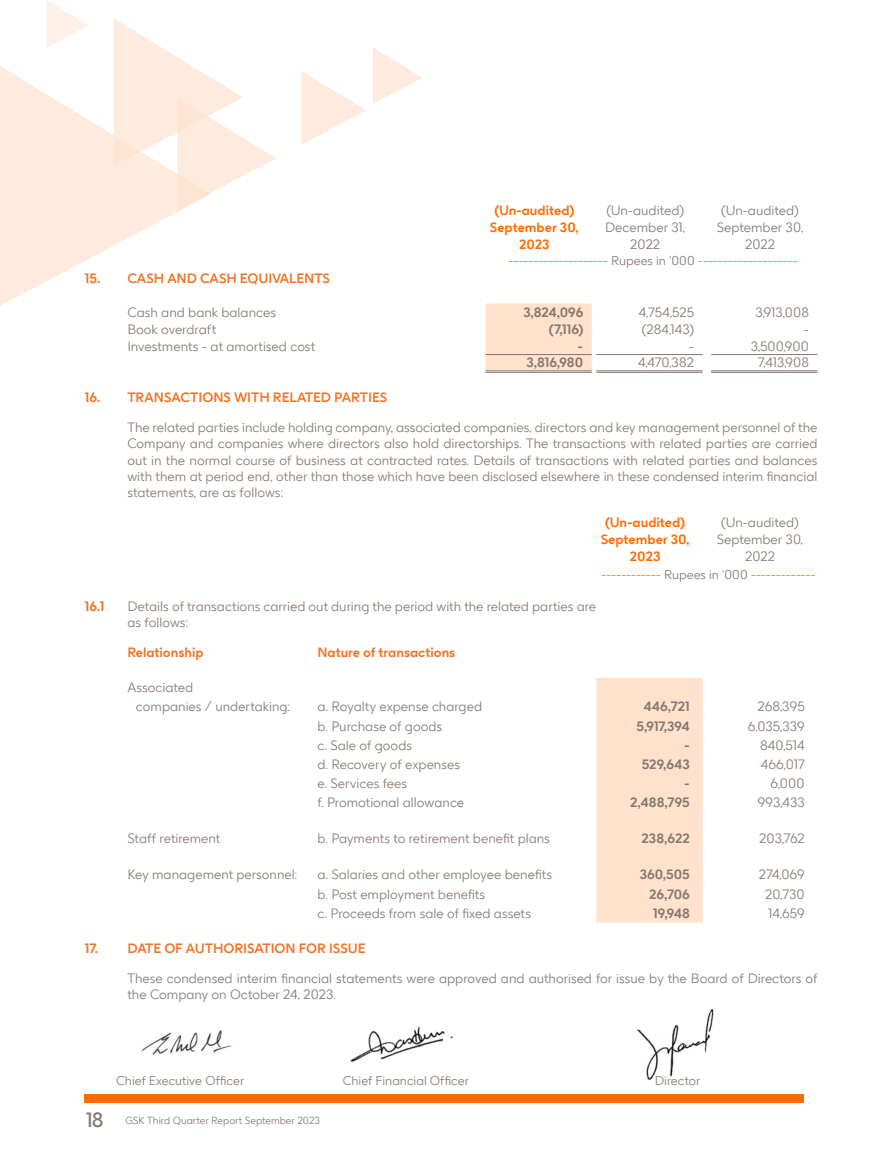
<style>
.page{position:relative;width:872px;height:1157px;background:#fff}
.page>*{position:absolute;margin:0;border:0;box-sizing:border-box;transform-origin:0 0}
.t1{font:300 13.5px/16.2px "GSK Precision";color:#847770}
.t2{font:700 13.5px "GSK Precision";color:#f37021}
.t3{font:700 13.5px "GSK Precision";color:#847770}
.t4{font:700 13.5px "GSK Precision";color:#ff6b00}
.t5{font:300 12.75px "GSK Precision";color:#ff6b00}
.t6{font:300 12.75px "GSK Precision";color:#847770}
.t7{font:300 10.35px "GSK Precision";color:#847770}
.s1{color:#847770}
.s2{font-weight:400;font-size:20.55px}
</style>
<div class="page">
<svg style="left:0;top:58px;width:181px;height:248px;fill:#ffebdd"></svg>
<svg style="left:114px;top:19px;width:162px;height:191px"></svg>
<svg style="left:301px;top:71px;width:65px;height:73px"></svg>
<svg style="left:373px;top:48px;width:49px;height:56px"></svg>
<svg style="left:47px;top:0;width:41px;height:47px"></svg>
<div style="left:85px;top:1094px;width:718px;height:9px;background:#ff6b00"></div>
<svg style="left:485px;top:303px;width:217px;height:619px"></svg>
<hr style="left:485px;top:370px;width:107px;height:3px;background:#fff">
<hr style="left:596px;top:370px;width:106px;height:3px;background:#fff">
<hr style="left:485px;top:354px;width:107px;height:1px;background:#847770">
<hr style="left:596px;top:354px;width:106px;height:1px;background:#847770">
<hr style="left:485px;top:370px;width:107px;height:1px;background:#847770">
<hr style="left:485px;top:372px;width:107px;height:1px;background:#847770">
<hr style="left:596px;top:370px;width:106px;height:1px;background:#847770">
<hr style="left:596px;top:372px;width:106px;height:1px;background:#847770">
<hr style="left:711px;top:354px;width:106px;height:1px;background:#847770">
<hr style="left:711px;top:370px;width:106px;height:1px;background:#847770">
<hr style="left:711px;top:372px;width:106px;height:1px;background:#847770">
<img style="left:637px;top:1009px;width:77px;height:71px">
<img style="left:350px;top:1026px;width:103px;height:36px">
<img style="left:141px;top:1030px;width:91px;height:25px">
<p class="t4" style="left:494px;top:199px;width:81px">(Un-audited)</p>
<p class="t1" style="left:606px;top:201px;width:79px">(Un-audited)</p>
<p class="t1" style="left:721px;top:201px;width:79px">(Un-audited)</p>
<p class="t4" style="left:490px;top:216px;width:90px">September 30,</p>
<p class="t1" style="left:605px;top:218px;width:82px">December 31,</p>
<p class="t1" style="left:716px;top:218px;width:88px">September 30,</p>
<p class="t4" style="left:519px;top:233px;width:32px">2023</p>
<p class="t1" style="left:630px;top:235px;width:31px">2022</p>
<p class="t1" style="left:745px;top:235px;width:31px">2022</p>
<p class="t5" style="left:508px;top:252px;width:291px">-------------------- <span class="s1">Rupees in ‘000</span> --------------------</p>
<p class="t2" style="left:85px;top:267px;width:246px">15. CASH AND CASH EQUIVALENTS</p>
<p class="t1" style="left:127px;top:303px;width:150px">Cash and bank balances</p>
<p class="t3" style="left:523px;top:301px;width:61px">3,824,096</p>
<p class="t1" style="left:638px;top:303px;width:57px">4,754,525</p>
<p class="t1" style="left:755px;top:303px;width:55px">3,913,008</p>
<p class="t1" style="left:127px;top:320px;width:90px">Book overdraft</p>
<p class="t3" style="left:549px;top:318px;width:36px">(7,116)</p>
<p class="t1" style="left:642px;top:320px;width:54px">(284,143)</p>
<p class="t1" style="left:803px;top:320px;width:7px">-</p>
<p class="t1" style="left:127px;top:337px;width:189px">Investments - at amortised cost</p>
<p class="t3" style="left:577px;top:335px;width:7px">-</p>
<p class="t1" style="left:688px;top:337px;width:7px">-</p>
<p class="t1" style="left:751px;top:337px;width:60px">3,500,900</p>
<p class="t3" style="left:526px;top:352px;width:58px">3,816,980</p>
<p class="t1" style="left:638px;top:354px;width:58px">4,470,382</p>
<p class="t1" style="left:758px;top:354px;width:53px">7,413,908</p>
<p class="t2" style="left:85px;top:386px;width:304px">16. TRANSACTIONS WITH RELATED PARTIES</p>
<p class="t1" style="left:127px;top:418px;width:691px;text-align:justify">The related parties include holding company, associated companies, directors and key management personnel of the Company and companies where directors also hold directorships. The transactions with related parties are carried out in the normal course of business at contracted rates. Details of transactions with related parties and balances with them at period end, other than those which have been disclosed elsewhere in these condensed interim financial statements, are as follows:</p>
<p class="t4" style="left:605px;top:512px;width:81px">(Un-audited)</p>
<p class="t1" style="left:721px;top:514px;width:79px">(Un-audited)</p>
<p class="t4" style="left:601px;top:529px;width:90px">September 30,</p>
<p class="t1" style="left:716px;top:531px;width:88px">September 30,</p>
<p class="t4" style="left:630px;top:546px;width:32px">2023</p>
<p class="t1" style="left:745px;top:548px;width:31px">2022</p>
<p class="t5" style="left:601px;top:565px;width:216px">------------ <span class="s1">Rupees in ‘000</span> -------------</p>
<p class="t2" style="left:85px;top:595px;width:21px">16.1</p>
<p class="t1" style="left:127px;top:597px;width:470px">Details of transactions carried out during the period with the related parties are as follows:</p>
<p class="t2" style="left:127px;top:641px;width:78px">Relationship</p>
<p class="t2" style="left:317px;top:641px;width:139px">Nature of transactions</p>
<p class="t1" style="left:136px;top:677px;width:156px;line-height:19.2px;text-indent:-9px">Associated<br>companies / undertaking:</p>
<p class="t1" style="left:317px;top:698px;width:166px">a. Royalty expense charged</p>
<p class="t3" style="left:644px;top:696px;width:47px">446,721</p>
<p class="t1" style="left:757px;top:698px;width:49px">268,395</p>
<p class="t1" style="left:317px;top:717px;width:126px">b. Purchase of goods</p>
<p class="t3" style="left:636px;top:715px;width:55px">5,917,394</p>
<p class="t1" style="left:748px;top:717px;width:58px">6,035,339</p>
<p class="t1" style="left:317px;top:736px;width:96px">c. Sale of goods</p>
<p class="t3" style="left:684px;top:734px;width:7px">-</p>
<p class="t1" style="left:760px;top:736px;width:46px">840,514</p>
<p class="t1" style="left:317px;top:755px;width:144px">d. Recovery of expenses</p>
<p class="t3" style="left:641px;top:753px;width:50px">529,643</p>
<p class="t1" style="left:760px;top:755px;width:46px">466,017</p>
<p class="t1" style="left:317px;top:774px;width:91px">e. Services fees</p>
<p class="t3" style="left:684px;top:772px;width:7px">-</p>
<p class="t1" style="left:770px;top:774px;width:36px">6,000</p>
<p class="t1" style="left:317px;top:793px;width:148px">f. Promotional allowance</p>
<p class="t3" style="left:630px;top:791px;width:61px">2,488,795</p>
<p class="t1" style="left:758px;top:793px;width:48px">993,433</p>
<p class="t1" style="left:127px;top:829px;width:94px">Staff retirement</p>
<p class="t1" style="left:317px;top:829px;width:234px">b. Payments to retirement benefit plans</p>
<p class="t3" style="left:641px;top:827px;width:50px">238,622</p>
<p class="t1" style="left:759px;top:829px;width:47px">203,762</p>
<p class="t1" style="left:127px;top:866px;width:172px">Key management personnel:</p>
<p class="t1" style="left:317px;top:866px;width:236px">a. Salaries and other employee benefits</p>
<p class="t3" style="left:640px;top:864px;width:52px">360,505</p>
<p class="t1" style="left:759px;top:866px;width:47px">274,069</p>
<p class="t1" style="left:317px;top:885px;width:169px">b. Post employment benefits</p>
<p class="t3" style="left:649px;top:883px;width:42px">26,706</p>
<p class="t1" style="left:765px;top:885px;width:41px">20,730</p>
<p class="t1" style="left:317px;top:904px;width:215px">c. Proceeds from sale of fixed assets</p>
<p class="t3" style="left:653px;top:902px;width:38px">19,948</p>
<p class="t1" style="left:768px;top:904px;width:38px">14,659</p>
<p class="t2" style="left:85px;top:937px;width:282px">17. DATE OF AUTHORISATION FOR ISSUE</p>
<p class="t1" style="left:127px;top:969px;width:691px">These condensed interim financial statements were approved and authorised for issue by the Board of Directors of the Company on October 24, 2023.</p>
<p class="t6" style="left:116px;top:1071px;width:129px">Chief Executive Officer</p>
<p class="t6" style="left:343px;top:1071px;width:127px">Chief Financial Officer</p>
<p class="t6" style="left:654px;top:1071px;width:47px">Director</p>
<p class="t7" style="left:86px;top:1112px;width:235px"><span class="s2">18</span> GSK Third Quarter Report September 2023</p>
</div>
